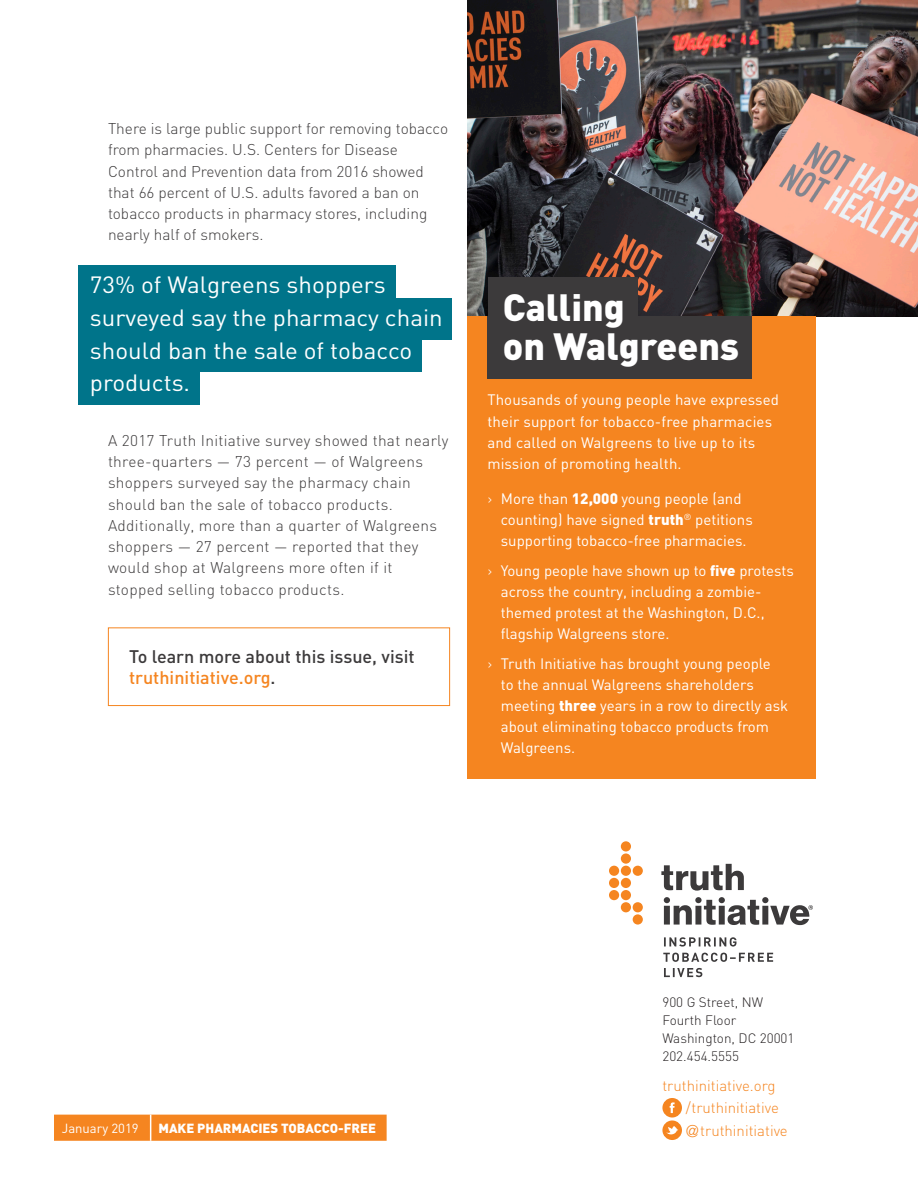
<style>
.page{position:relative;width:918px;height:1188px;background:#fff}
.page>*{position:absolute;margin:0;border:0;box-sizing:border-box;transform-origin:0 0}
.Callout{font:900 37.5px "DIN";color:#fff}
.Callout-2{font:23.25px "DIN";color:#fff;scale:1.04 1}
.t1{font:500 18px/21px "DIN";color:#3c3a3b}
.Body{font:300 15.45px/21.3px "DIN";letter-spacing:.01em;color:#3c3a3b}
.Body-2{font:15px/21px "DIN";color:#fff}
.t2{font:300 15px/22.5px "DIN";color:#f58520;text-align:right}
.t3{font:300 13.5px/18px "DIN";color:#231f20}
.t4{font:900 13.05px "DIN";color:#fff}
.t5{font:13.05px "DIN";color:#fff}
.s1{color:#f58520}
.s2{font-weight:300}
.s3{font-weight:900}
.s4{font-family:"Helvetica Neue";font-size:16.5px}
</style>
<div class="page">
<div style="left:662px;top:1098px;width:20px;height:20px;background:#f58520;border-radius:50%"></div>
<svg style="left:670px;top:1102px;width:5px;height:11px"></svg>
<svg style="left:662px;top:1120px;width:20px;height:20px"></svg>
<svg style="left:666px;top:1126px;width:12px;height:10px"></svg>
<svg style="left:609px;top:841px;width:34px;height:84px"></svg>
<svg style="left:661px;top:864px;width:152px;height:113px"></svg>
<div style="left:54px;top:1115px;width:333px;height:26px;background:#f58520"></div>
<img style="left:467px;top:0;width:451px;height:316px">
<div style="left:108px;top:627px;width:342px;height:79px;border:1px solid #f58520"></div>
<div style="left:467px;top:316px;width:348px;height:462px;background:#f58520"></div>
<div style="left:488px;top:277px;width:150px;height:63px;background:#3c3a3b"></div>
<div style="left:488px;top:316px;width:264px;height:63px;background:#3c3a3b"></div>
<div style="left:78px;top:265px;width:317px;height:42px;background:#00748a"></div>
<div style="left:78px;top:298px;width:374px;height:41px;background:#00748a"></div>
<div style="left:78px;top:330px;width:344px;height:42px;background:#00748a"></div>
<div style="left:78px;top:363px;width:122px;height:42px;background:#00748a"></div>
<p class="Body" style="left:108px;top:118px;width:342px">There is large public support for removing tobacco from pharmacies. U.S. Centers for Disease Control and Prevention data from 2016 showed that 66 percent of U.S. adults favored a ban on tobacco products in pharmacy stores, including nearly half of smokers.</p>
<p class="Callout-2" style="left:90px;top:270px;width:286px">73% of Walgreens shoppers</p>
<p class="Callout-2" style="left:90px;top:303px;width:341px">surveyed say the pharmacy chain</p>
<p class="Callout-2" style="left:90px;top:336px;width:312px">should ban the sale of tobacco</p>
<p class="Callout-2" style="left:90px;top:368px;width:98px">products.</p>
<p class="Body" style="left:108px;top:429px;width:342px">A 2017 Truth Initiative survey showed that nearly three-quarters — 73 percent — of Walgreens shoppers surveyed say the pharmacy chain should ban the sale of tobacco products.<br>Additionally, more than a quarter of Walgreens shoppers — 27 percent — reported that they would shop at Walgreens more often if it stopped selling tobacco products.</p>
<p class="t1" style="left:129px;top:646px;width:287px">To learn more about this issue, visit <span class="s1">truthinitiative.org</span>.</p>
<p class="Callout" style="left:503px;top:282px;width:124px">Calling</p>
<p class="Callout" style="left:503px;top:321px;width:238px">on Walgreens</p>
<p class="Body-2" style="left:487px;top:389px;width:293px">Thousands of young people have expressed their support for tobacco-free pharmacies and called on Walgreens to live up to its mission of promoting health.</p>
<p class="Body-2" style="left:501px;top:488px;width:253px;text-indent:-14px"><span class="s2">›</span> More than <span class="s3">12,000</span> young people (and counting) have signed <span class="s3">truth</span><sup>®</sup> petitions supporting tobacco-free pharmacies.</p>
<p class="Body-2" style="left:501px;top:560px;width:295px;text-indent:-14px"><span class="s2">›</span> Young people have shown up to <span class="s3">five</span> protests across the country, including a zombie&shy;themed protest at the Washington, D.C., flagship Walgreens store.</p>
<p class="Body-2" style="left:501px;top:652px;width:289px;text-indent:-14px"><span class="s2">›</span> Truth Initiative has brought young people<br>to the annual Walgreens shareholders meeting <span class="s3">three</span> years in a row to directly ask about eliminating tobacco products from Walgreens.</p>
<p class="t3" style="left:662px;top:993px;width:134px">900 G Street, NW<br>Fourth Floor<br>Washington, DC 20001<br>202.454.5555</p>
<p class="t2" style="left:662px;top:1074px;width:118px">truthinitiative.org /truthinitiative</p>
<p class="t5" style="left:62px;top:1120px;width:78px">January 2019</p>
<p class="t4" style="left:158px;top:1120px;width:219px">MAKE PHARMACIES TOBACCO-FREE</p>
<p class="t2" style="left:686px;top:1119px;width:104px"><span class="s4">@</span>truthinitiative</p>
</div>
